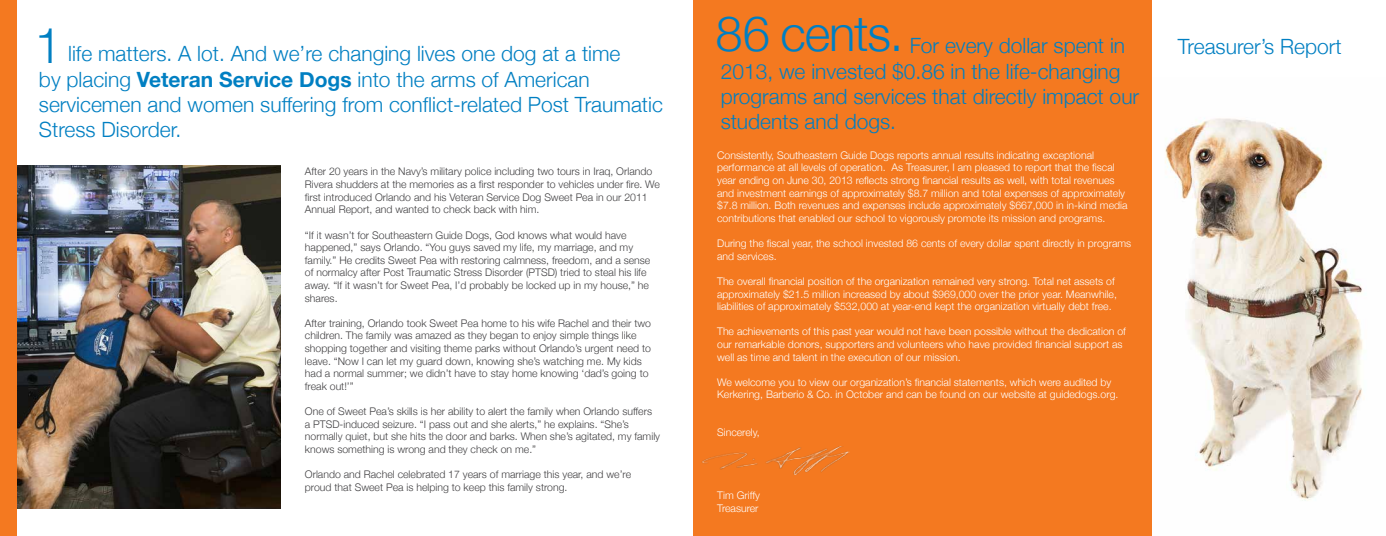
<style>
.page{position:relative;width:1386px;height:536px;background:#fff}
.page>*{position:absolute;margin:0;border:0;box-sizing:border-box;transform-origin:0 0}
.t1{font:300 49px "Helvetica Neue";letter-spacing:-.025em;color:#007fc2}
.t2{font:300 21px/25.2px "Helvetica Neue";color:#007fc2}
.t3{font:300 10.5px/12.6px "Helvetica Neue";color:#414042}
.t4{font:300 10.5px/12.6px "Helvetica Neue";color:#fff}
.s1{font-weight:700}
</style>
<div class="page">
<img style="left:1165px;top:118px;width:199px;height:383px">
<div style="left:693px;top:0;width:459px;height:536px;background:#f47920"></div>
<img style="left:16px;top:165px;width:265px;height:343px">
<div style="left:0;top:0;width:16px;height:536px;background:#f47920"></div>
<img style="left:702px;top:446px;width:148px;height:29px">
<h1 class="t1" style="left:35px;top:6px;width:29px">1</h1>
<h2 class="t2" style="left:39px;top:40px;width:625px;text-indent:29px">life matters. A lot. And we’re changing lives one dog at a time<br>by placing <span class="s1">Veteran Service Dogs</span> into the arms of American servicemen and women suffering from conflict-related Post Traumatic Stress Disorder.</h2>
<p class="t3" style="left:305px;top:165px;width:357px">After 20 years in the Navy’s military police including two tours in Iraq, Orlando Rivera shudders at the memories as a first responder to vehicles under fire. We first introduced Orlando and his Veteran Service Dog Sweet Pea in our 2011<br>Annual Report, and wanted to check back with him.</p>
<p class="t3" style="left:305px;top:228px;width:347px">“If it wasn’t for Southeastern Guide Dogs, God knows what would have happened,” says Orlando. “You guys saved my life, my marriage, and my family.” He credits Sweet Pea with restoring calmness, freedom, and a sense of normalcy after Post Traumatic Stress Disorder (PTSD) tried to steal his life away. “If it wasn’t for Sweet Pea, I’d probably be locked up in my house,” he shares.</p>
<p class="t3" style="left:305px;top:316px;width:348px">After training, Orlando took Sweet Pea home to his wife Rachel and their two children. The family was amazed as they began to enjoy simple things like shopping together and visiting theme parks without Orlando’s urgent need to leave. “Now I can let my guard down, knowing she’s watching me. My kids had a normal summer; we didn’t have to stay home knowing ‘dad’s going to freak out!’”</p>
<p class="t3" style="left:305px;top:404px;width:357px">One of Sweet Pea’s skills is her ability to alert the family when Orlando suffers a PTSD-induced seizure. “I pass out and she alerts,” he explains. “She’s normally quiet, but she hits the door and barks. When she’s agitated, my family knows something is wrong and they check on me.”</p>
<p class="t3" style="left:305px;top:467px;width:328px">Orlando and Rachel celebrated 17 years of marriage this year, and we’re proud that Sweet Pea is helping to keep this family strong.</p>
<h1 class="t1" style="left:716px;top:-6px;width:189px">86 cents.</h1>
<h2 class="t2" style="left:910px;top:32px;width:217px">For every dollar spent in</h2>
<h2 class="t2" style="left:1178px;top:32px;width:165px">Treasurer’s Report</h2>
<h2 class="t2" style="left:721px;top:57px;width:420px">2013, we invested $0.86 in the life-changing programs and services that directly impact our students and dogs.</h2>
<p class="t4" style="left:717px;top:148px;width:412px">Consistently, Southeastern Guide Dogs reports annual results indicating exceptional performance at all levels of operation. As Treasurer, I am pleased to report that the fiscal year ending on June 30, 2013 reflects strong financial results as well, with total revenues and investment earnings of approximately $8.7 million and total expenses of approximately $7.8 million. Both revenues and expenses include approximately $667,000 in in-kind media contributions that enabled our school to vigorously promote its mission and programs.</p>
<p class="t4" style="left:717px;top:236px;width:416px">During the fiscal year, the school invested 86 cents of every dollar spent directly in programs and services.</p>
<p class="t4" style="left:717px;top:274px;width:401px">The overall financial position of the organization remained very strong. Total net assets of approximately $21.5 million increased by about $969,000 over the prior year. Meanwhile, liabilities of approximately $532,000 at year-end kept the organization virtually debt free.</p>
<p class="t4" style="left:717px;top:324px;width:410px">The achievements of this past year would not have been possible without the dedication of our remarkable donors, supporters and volunteers who have provided financial support as well as time and talent in the execution of our mission.</p>
<p class="t4" style="left:717px;top:375px;width:403px">We welcome you to view our organization’s financial statements, which were audited by<br>Kerkering, Barberio &amp; Co. in October and can be found on our website at guidedogs.org.</p>
<p class="t4" style="left:717px;top:425px;width:44px">Sincerely,</p>
<p class="t4" style="left:717px;top:488px;width:44px">Tim Griffy<br>Treasurer</p>
</div>
